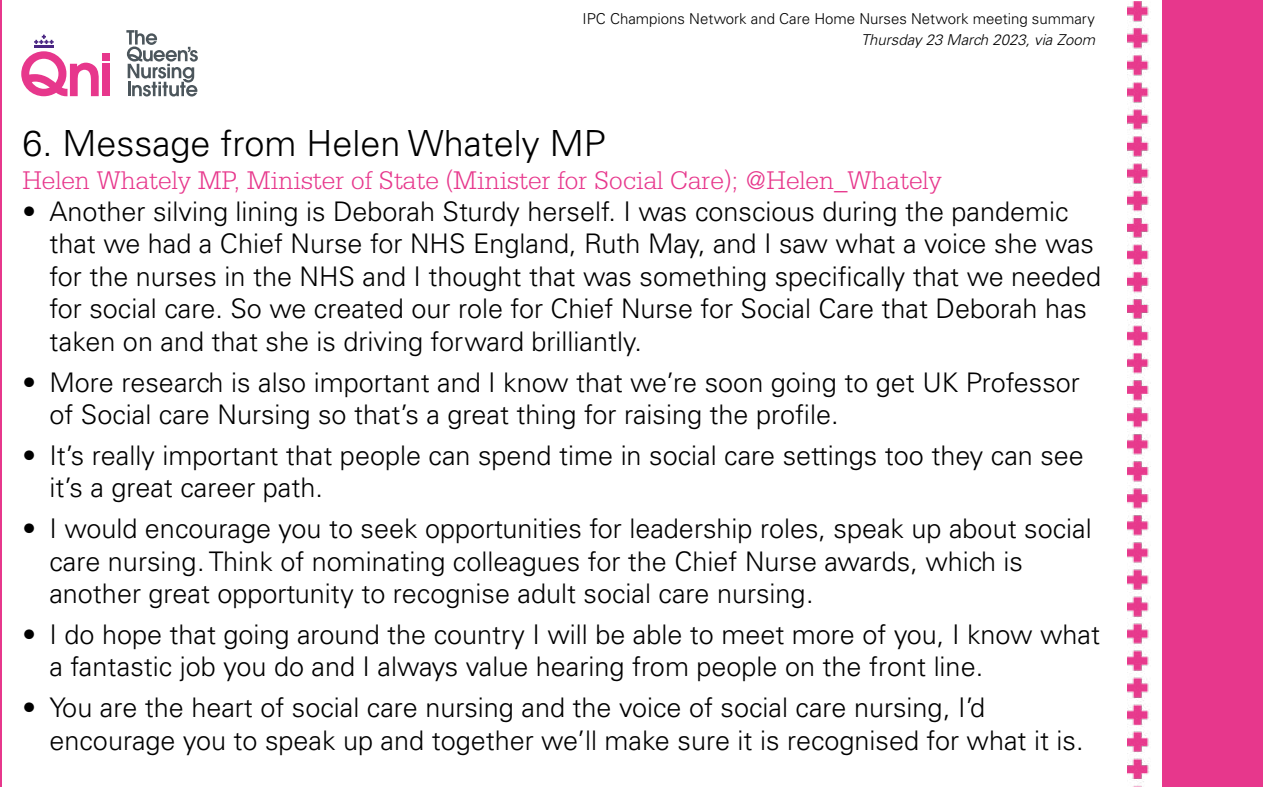
<style>
.page{position:relative;width:1263px;height:787px;background:#fff}
.page>*{position:absolute;margin:0;border:0;box-sizing:border-box;transform-origin:0 0}
.t1{font:300 36px "Univers LT Std";color:#000}
.t2{font:300 27px/32.4px "Univers LT Std";color:#000}
.t3{font:300 27px "Serifa Std";color:#e7378c}
.t4{font:300 15px "Univers LT Std";color:#000}
.t5{font:italic 300 15px "Univers LT Std";color:#000}
</style>
<div class="page">
<hr style="left:0;top:0;width:1px;height:787px;background:#e7378c">
<svg style="left:21px;top:51px;width:78px;height:45px"></svg>
<div style="left:102px;top:54px;width:8px;height:7px;background:#e7378c"></div>
<div style="left:102px;top:64px;width:8px;height:32px;background:#e7378c"></div>
<svg style="left:34px;top:35px;width:20px;height:9px"></svg>
<hr style="left:34px;top:45px;width:20px;height:2px;background:#4a2683">
<svg style="left:126px;top:30px;width:72px;height:66px"></svg>
<div style="left:1162px;top:0;width:101px;height:787px;background:#e7378c"></div>
<img style="left:1127px;top:1px;width:22px;height:786px">
<p class="t4" style="left:583px;top:13px;width:514px">IPC Champions Network and Care Home Nurses Network meeting summary</p>
<p class="t5" style="left:861px;top:34px;width:235px">Thursday 23 March 2023, via Zoom</p>
<h1 class="t1" style="left:22px;top:130px;width:585px">6. Message from Helen Whately MP</h1>
<p class="t3" style="left:22px;top:169px;width:921px">Helen Whately MP, Minister of State (Minister for Social Care); @Helen_Whately</p>
<p class="t2" style="left:49px;top:197px;width:1053px;text-indent:-27px">• Another silving lining is Deborah Sturdy herself. I was conscious during the pandemic that we had a Chief Nurse for NHS England, Ruth May, and I saw what a voice she was for the nurses in the NHS and I thought that was something specifically that we needed for social care. So we created our role for Chief Nurse for Social Care that Deborah has taken on and that she is driving forward brilliantly.</p>
<p class="t2" style="left:49px;top:368px;width:1032px;text-indent:-27px">• More research is also important and I know that we’re soon going to get UK Professor of Social care Nursing so that’s a great thing for raising the profile.</p>
<p class="t2" style="left:49px;top:441px;width:1036px;text-indent:-27px">• It’s really important that people can spend time in social care settings too they can see it’s a great career path.</p>
<p class="t2" style="left:49px;top:515px;width:1044px;text-indent:-27px">• I would encourage you to seek opportunities for leadership roles, speak up about social care nursing. Think of nominating colleagues for the Chief Nurse awards, which is another great opportunity to recognise adult social care nursing.</p>
<p class="t2" style="left:49px;top:620px;width:1052px;text-indent:-27px">• I do hope that going around the country I will be able to meet more of you, I know what a fantastic job you do and I always value hearing from people on the front line.</p>
<p class="t2" style="left:49px;top:694px;width:1035px;text-indent:-27px">• You are the heart of social care nursing and the voice of social care nursing, I’d encourage you to speak up and together we’ll make sure it is recognised for what it is.</p>
</div>
